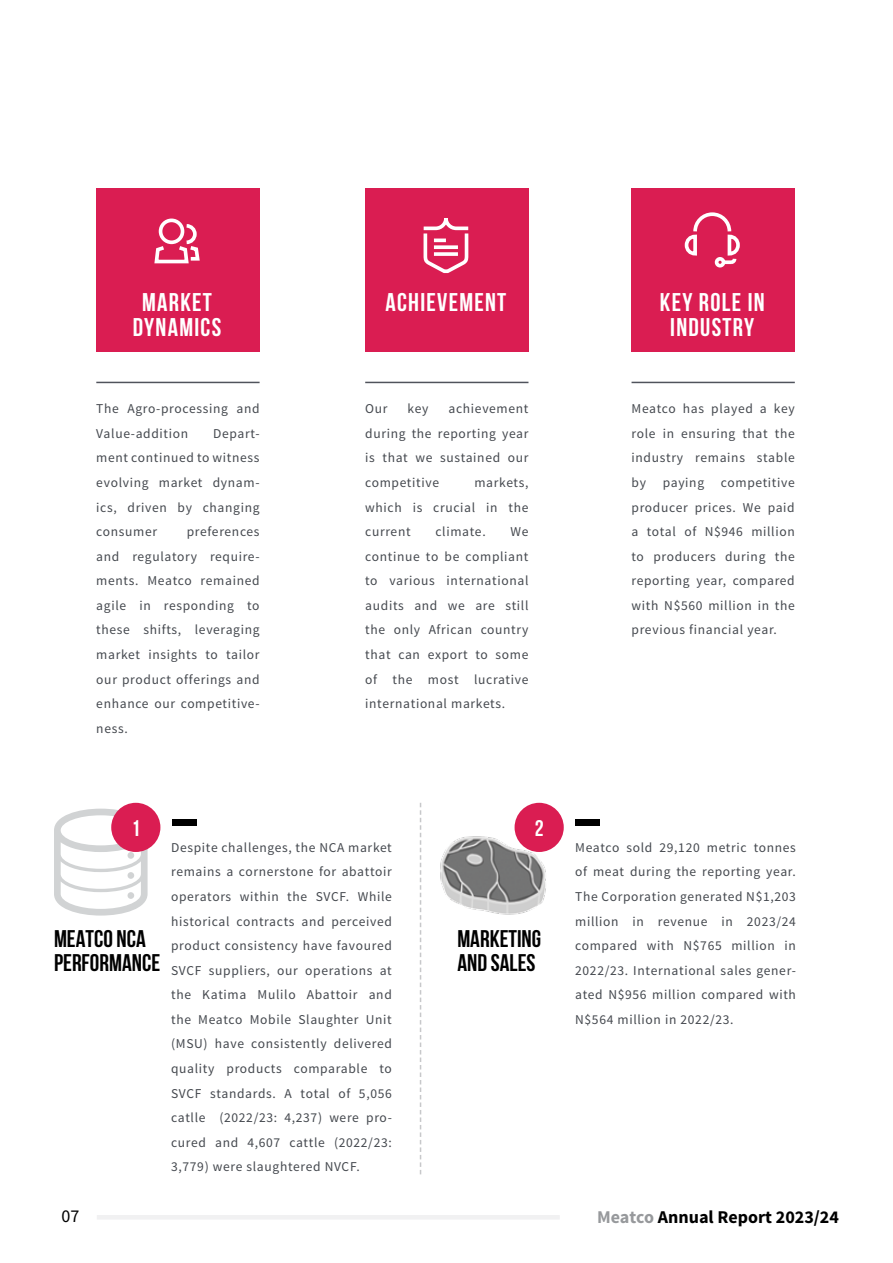
<style>
.page{position:relative;width:893px;height:1263px;background:#fff}
.page>*{position:absolute;margin:0;border:0;box-sizing:border-box;transform-origin:0 0}
.t1{font:700 25.5px/24.6px "Bebas Neue";letter-spacing:.05em;color:#fff;text-align:center}
.t2{font:700 24px/24px "Bebas Neue";color:#000}
.t3{font:700 22.5px "Bebas Neue";color:#fff}
.t4{font:700 18px "Source Sans Pro";color:#000}
.t5{font:18px "Source Sans Pro";color:#000}
.t6{font:13.5px/24.6px "Source Sans Pro";letter-spacing:.05em;color:#44484e;text-align:justify}
.s1{color:#97999c}
</style>
<div class="page">
<div style="left:96px;top:188px;width:164px;height:164px;background:#da1d52"></div>
<div style="left:365px;top:188px;width:163px;height:164px;background:#da1d52"></div>
<div style="left:631px;top:188px;width:164px;height:164px;background:#da1d52"></div>
<svg style="left:423px;top:218px;width:46px;height:56px"></svg>
<svg style="left:154px;top:218px;width:46px;height:46px"></svg>
<svg style="left:684px;top:212px;width:56px;height:56px"></svg>
<hr style="left:96px;top:382px;width:164px;height:1px;background:#50535c">
<hr style="left:365px;top:382px;width:163px;height:1px;background:#50535c">
<hr style="left:631px;top:382px;width:164px;height:1px;background:#50535c">
<svg style="left:54px;top:809px;width:94px;height:106px"></svg>
<div style="left:111px;top:803px;width:49px;height:49px;background:#da1d52;border-radius:50%"></div>
<div style="left:172px;top:819px;width:25px;height:7px;background:#000"></div>
<div style="left:515px;top:803px;width:49px;height:49px;background:#da1d52;border-radius:50%"></div>
<div style="left:575px;top:819px;width:25px;height:7px;background:#000"></div>
<svg style="left:420px;top:803px;width:1px;height:371px"></svg>
<img style="left:440px;top:835px;width:111px;height:80px">
<hr style="left:97px;top:1215px;width:463px;height:4px;background:#f1f1f2">
<h1 class="t1" style="left:142px;top:290px;width:71px">MARKET</h1>
<h1 class="t1" style="left:385px;top:290px;width:122px">ACHIEVEMENT</h1>
<h1 class="t1" style="left:133px;top:314px;width:90px">DYNAMICS</h1>
<p class="t6" style="left:96px;top:397px;width:165px">The Agro-processing and<br>Value-addition</p>
<p class="t6" style="left:96px;top:421px;width:165px;text-indent:117px">Depart&shy;ment continued to witness evolving market dynam&shy;ics, driven by changing consumer</p>
<p class="t6" style="left:96px;top:520px;width:165px;text-indent:90px">preferences and regulatory require&shy;ments. Meatco remained agile in responding to these shifts, leveraging market insights to tailor our product offerings and enhance our competitive&shy;ness.</p>
<p class="t6" style="left:365px;top:397px;width:165px;text-indent:83px">achievement during the reporting year is that we sustained our competitive</p>
<p class="t6" style="left:365px;top:397px;width:24px">Our</p>
<p class="t6" style="left:408px;top:397px;width:22px">key</p>
<p class="t6" style="left:365px;top:470px;width:165px;text-indent:109px">markets, which is crucial in the current</p>
<p class="t6" style="left:435px;top:520px;width:52px">climate.</p>
<p class="t6" style="left:365px;top:520px;width:165px;text-indent:145px">We continue to be compliant to various international audits and we are still the only African country that can export to some of the most lucrative international markets.</p>
<h3 class="t3" style="left:131px;top:816px;width:10px">1</h3>
<h3 class="t3" style="left:535px;top:816px;width:10px">2</h3>
<h1 class="t1" style="left:660px;top:290px;width:106px">KEY ROLE IN<br>INDUSTRY</h1>
<p class="t6" style="left:631px;top:397px;width:165px">Meatco has played a key role in ensuring that the industry remains stable by paying competitive producer prices. We paid a total of N$946 million to producers during the reporting year, compared with N$560 million in the previous financial year.</p>
<p class="t6" style="left:171px;top:835px;width:222px">Despite challenges, the NCA market remains a cornerstone for abattoir operators within the SVCF. While historical contracts and perceived product consistency have favoured SVCF suppliers, our operations at the Katima Mulilo Abattoir and the Meatco Mobile Slaughter Unit (MSU) have consistently delivered quality products comparable to SVCF standards. A total of 5,056 catlle (2022/23: 4,237) were pro&shy;cured and 4,607 cattle (2022/23:<br>3,779) were slaughtered NVCF.</p>
<p class="t6" style="left:575px;top:835px;width:222px">Meatco sold 29,120 metric tonnes of meat during the reporting year.<br>The Corporation generated N$1,203 million in revenue in 2023/24 compared with N$765 million in 2022/23. International sales gener&shy;ated N$956 million compared with N$564 million in 2022/23.</p>
<h2 class="t2" style="left:54px;top:926px;width:108px">MEATCO NCA<br>PERFORMANCE</h2>
<h2 class="t2" style="left:457px;top:926px;width:85px">MARKETING<br>AND SALES</h2>
<h3 class="t5" style="left:61px;top:1204px;width:19px">07</h3>
<h3 class="t4" style="left:597px;top:1205px;width:243px"><span class="s1">Meatco</span> Annual Report 2023/24</h3>
</div>
